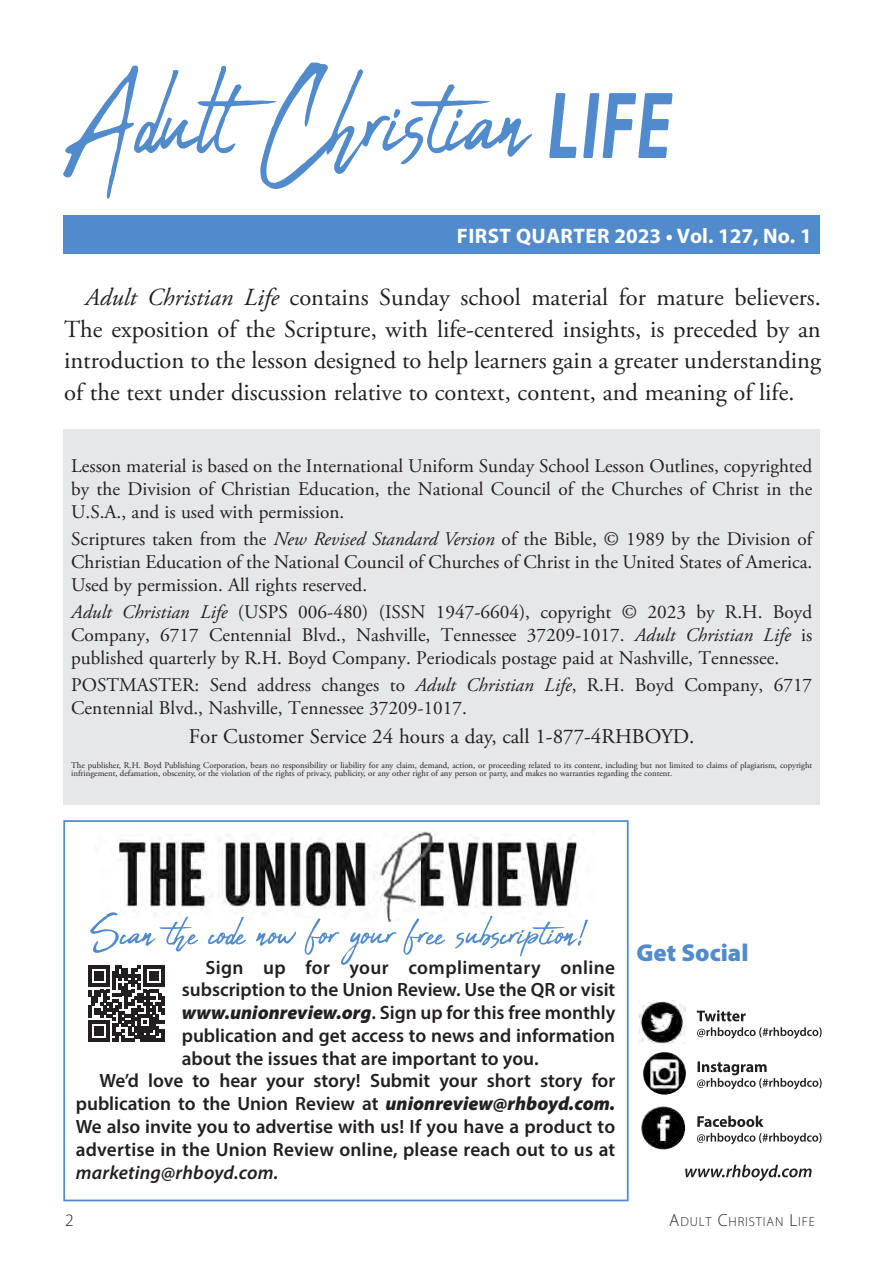
<style>
.page{position:relative;width:885px;height:1268px;background:#fff}
.page>*{position:absolute;margin:0;border:0;box-sizing:border-box;transform-origin:0 0}
.t1{font:157.5px "Abuget";color:#528bcc;scale:.8 1}
.t2{font:italic 700 92.58px "Greycliff CF";color:#528bcc;scale:.75 1}
.Body_ACL{font:52.5px "Abuget";color:#528bcc}
.Body_ACL-2{font:24.5px/31.5px "Adobe Garamond Pro";color:#231f20;text-align:justify}
.Body_ACL-3{font:900 24.5px "Myriad Pro";color:#528bcc}
.t3{font:21px "Adobe Garamond Pro";color:#231f20}
.t4{font:700 21px "Myriad Pro";letter-spacing:.02em;color:#fff}
.t5{font:19.25px/23.1px "Adobe Garamond Pro";color:#231f20;text-align:justify}
.Body_C_C{font:600 19.25px/22.8px "Myriad Pro";color:#231f20;text-align:justify}
.t6{font:300 17.5px "Myriad Pro";color:#231f20}
.t7{font:300 13.12px "Myriad Pro";letter-spacing:.065em;color:#231f20}
.t8{font:8.75px/8.8px "Adobe Garamond Pro";color:#231f20}
.s1{font-style:italic}
.s2{font-weight:900;font-style:italic}
.s3{font-size:17.5px}
</style>
<div class="page">
<div style="left:63px;top:215px;width:756px;height:39px;background:#528bcc"></div>
<div style="left:63px;top:429px;width:756px;height:375px;background:#e6e7e9"></div>
<div style="left:63px;top:820px;width:565px;height:381px;border:2px solid #528bcc"></div>
<svg style="left:88px;top:965px;width:77px;height:76px"></svg>
<img style="left:639px;top:1000px;width:45px;height:43px">
<svg style="left:697px;top:1027px;width:124px;height:11px"></svg>
<svg style="left:696px;top:1010px;width:49px;height:11px"></svg>
<img style="left:642px;top:1051px;width:43px;height:43px;border-radius:21px">
<svg style="left:697px;top:1061px;width:124px;height:28px"></svg>
<img style="left:640px;top:1105px;width:44px;height:44px;border-radius:22px">
<svg style="left:697px;top:1132px;width:124px;height:12px"></svg>
<svg style="left:697px;top:1115px;width:66px;height:11px"></svg>
<svg style="left:685px;top:1164px;width:126px;height:16px"></svg>
<img style="left:118px;top:831px;width:461px;height:90px">
<p class="t1" style="left:63px;top:31px;width:583px">Adult Christian</p>
<p class="t2" style="left:547px;top:70px;width:168px">LIFE</p>
<p class="t4" style="left:456px;top:222px;width:356px">FIRST QUARTER 2023 • Vol. 127, No. 1</p>
<p class="Body_ACL-2" style="left:64px;top:282px;width:758px;text-indent:21px"><span class="s1">Adult Christian Life</span> contains Sunday school material for mature believers.<br>The exposition of the Scripture, with life-centered insights, is preceded by an introduction to the lesson designed to help learners gain a greater understanding of the text under discussion relative to context, content, and meaning of life.</p>
<p class="t5" style="left:71px;top:454px;width:742px">Lesson material is based on the International Uniform Sunday School Lesson Outlines, copyrighted by the Division of Christian Education, the National Council of the Churches of Christ in the U.S.A., and is used with permission.</p>
<p class="t5" style="left:71px;top:527px;width:742px">Scriptures taken from the <span class="s1">New Revised Standard Version</span> of the Bible, © 1989 by the Division of Christian Education of the National Council of Churches of Christ in the United States of America.<br>Used by permission. All rights reserved.</p>
<p class="t5" style="left:71px;top:600px;width:742px"><span class="s1">Adult Christian Life</span> (USPS 006-480) (ISSN 1947-6604), copyright © 2023 by R.H. Boyd Company, 6717 Centennial Blvd., Nashville, Tennessee 37209-1017. <span class="s1">Adult Christian Life</span> is published quarterly by R.H. Boyd Company. Periodicals postage paid at Nashville, Tennessee.</p>
<p class="t5" style="left:71px;top:674px;width:742px">POSTMASTER: Send address changes to <span class="s1">Adult Christian Life</span>, R.H. Boyd Company, 6717<br>Centennial Blvd., Nashville, Tennessee 37209-1017.</p>
<p class="t3" style="left:189px;top:723px;width:507px">For Customer Service 24 hours a day, call 1-877-4RHBOYD.</p>
<p class="t8" style="left:71px;top:760px;width:742px">The publisher, R.H. Boyd Publishing Corporation, bears no responsibility or liability for any claim, demand, action, or proceeding related to its content, including but not limited to claims of plagiarism, copyright infringement, defamation, obscenity, or the violation of the rights of privacy, publicity, or any other right of any person or party, and makes no warranties regarding the content.</p>
<p class="Body_ACL" style="left:90px;top:903px;width:500px">Scan the code now for your free subscription!</p>
<p class="Body_C_C" style="left:182px;top:955px;width:435px;text-indent:24px">Sign up for your complimentary online subscription to the Union Review. Use the QR or visit <span class="s2">www.unionreview.org</span>. Sign up for this free monthly publication and get access to news and information about the issues that are important to you.</p>
<p class="Body_C_C" style="left:76px;top:1068px;width:541px;text-indent:24px">We’d love to hear your story! Submit your short story for publication to the Union Review at <span class="s2">unionreview@rhboyd.com.<br></span>We also invite you to advertise with us! If you have a product to advertise in the Union Review online, please reach out to us at <span class="s1">marketing@rhboyd.com.</span></p>
<p class="Body_ACL-3" style="left:636px;top:936px;width:113px">Get Social</p>
<p class="t6" style="left:65px;top:1209px;width:10px">2</p>
<p class="t7" style="left:669px;top:1213px;width:147px"><span class="s3">A</span>DULT <span class="s3">C</span>HRISTIAN <span class="s3">L</span>IFE</p>
</div>
